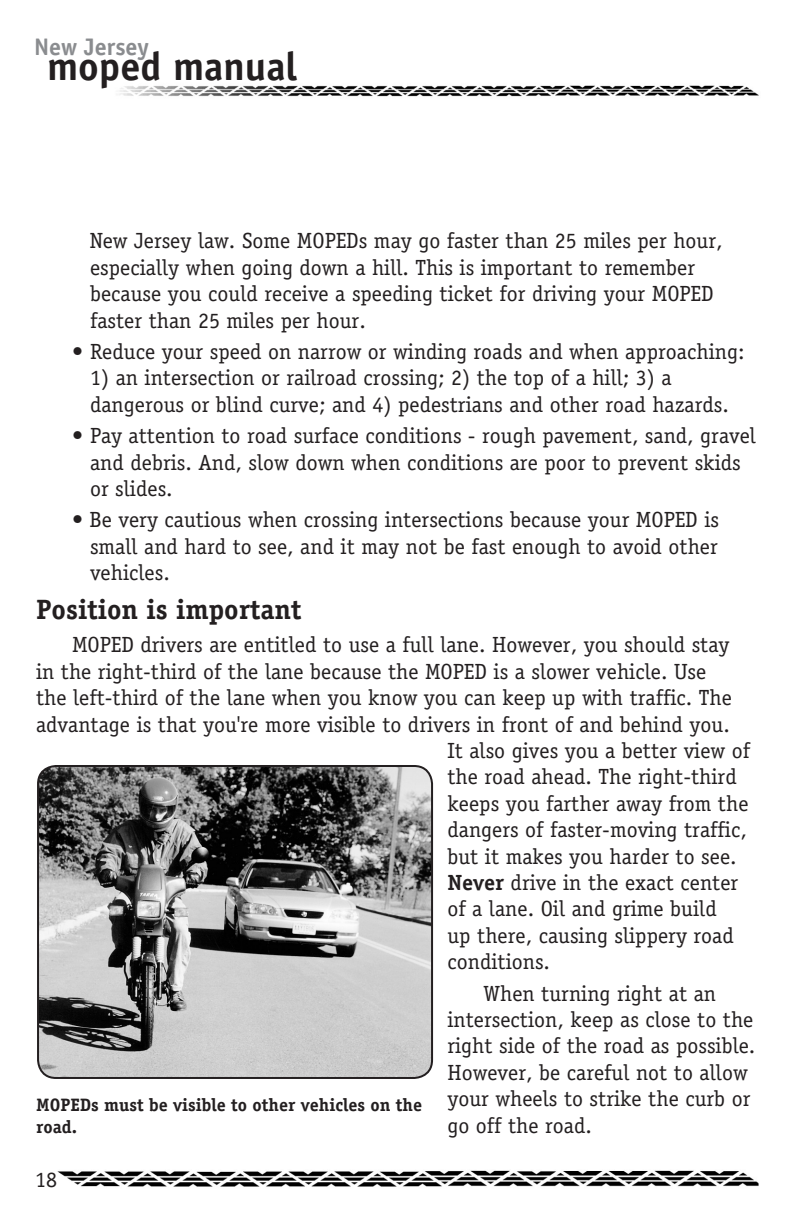
<style>
.page{position:relative;width:792px;height:1224px;background:#fff}
.page>*{position:absolute;margin:0;border:0;box-sizing:border-box;transform-origin:0 0}
.t1{font:700 40px "Officina Sans";color:#231f20}
.t2{font:700 28px "Officina Serif";color:#231f20}
.t3{font:700 24px "Officina Sans";color:#8a8c8f}
.t4{font:22px/26.4px "Officina Serif";color:#231f20}
.t5{font:700 18px/21.6px "Officina Serif";color:#231f20}
.s1{font-weight:700}
</style>
<div class="page">
<img style="left:84px;top:1170px;width:675px;height:17px">
<svg style="left:57px;top:1171px;width:27px;height:16px"></svg>
<img style="left:119px;top:85px;width:640px;height:12px">
<svg style="left:37px;top:765px;width:397px;height:313px;background:#8d8d8d"></svg>
<p class="t3" style="left:34px;top:33px;width:117px">New Jersey</p>
<h1 class="t1" style="left:47px;top:43px;width:252px">moped manual</h1>
<p class="t4" style="left:90px;top:228px;width:634px">New Jersey law. Some MOPEDs may go faster than 25 miles per hour, especially when going down a hill. This is important to remember because you could receive a speeding ticket for driving your MOPED faster than 25 miles per hour.</p>
<p class="t4" style="left:72px;top:338px;width:674px">• Reduce your speed on narrow or winding roads and when approaching:</p>
<p class="t4" style="left:90px;top:365px;width:640px">1) an intersection or railroad crossing; 2) the top of a hill; 3) a dangerous or blind curve; and 4) pedestrians and other road hazards.</p>
<p class="t4" style="left:90px;top:422px;width:668px;text-indent:-18px">• Pay attention to road surface conditions - rough pavement, sand, gravel and debris. And, slow down when conditions are poor to prevent skids or slides.</p>
<p class="t4" style="left:90px;top:507px;width:631px;text-align:justify;text-indent:-18px">• Be very cautious when crossing intersections because your MOPED is small and hard to see, and it may not be fast enough to avoid other vehicles.</p>
<p class="t2" style="left:36px;top:593px;width:267px">Position is important</p>
<p class="t4" style="left:72px;top:632px;width:659px">MOPED drivers are entitled to use a full lane. However, you should stay</p>
<p class="t4" style="left:36px;top:658px;width:672px">in the right-third of the lane because the MOPED is a slower vehicle. Use</p>
<p class="t4" style="left:36px;top:684px;width:697px">the left-third of the lane when you know you can keep up with traffic. The</p>
<p class="t4" style="left:36px;top:711px;width:695px">advantage is that you're more visible to drivers in front of and behind you.</p>
<p class="t4" style="left:447px;top:737px;width:304px">It also gives you a better view of</p>
<p class="t4" style="left:447px;top:764px;width:291px">the road ahead. The right-third</p>
<p class="t4" style="left:447px;top:790px;width:303px">keeps you farther away from the</p>
<p class="t4" style="left:447px;top:816px;width:301px">dangers of faster-moving traffic,</p>
<p class="t4" style="left:447px;top:843px;width:291px">but it makes you harder to see.</p>
<p class="t4" style="left:447px;top:869px;width:292px"><span class="s1">Never</span> drive in the exact center</p>
<p class="t4" style="left:447px;top:896px;width:271px">of a lane. Oil and grime build</p>
<p class="t4" style="left:447px;top:922px;width:288px">up there, causing slippery road</p>
<p class="t4" style="left:447px;top:948px;width:104px">conditions.</p>
<p class="t4" style="left:447px;top:980px;width:310px;text-indent:36px">When turning right at an intersection, keep as close to the right side of the road as possible.<br>However, be careful not to allow your wheels to strike the curb or go off the road.</p>
<p class="t5" style="left:36px;top:1094px;width:387px">MOPEDs must be visible to other vehicles on the road.</p>
<p class="t4" style="left:35px;top:1166px;width:24px">18</p>
</div>
